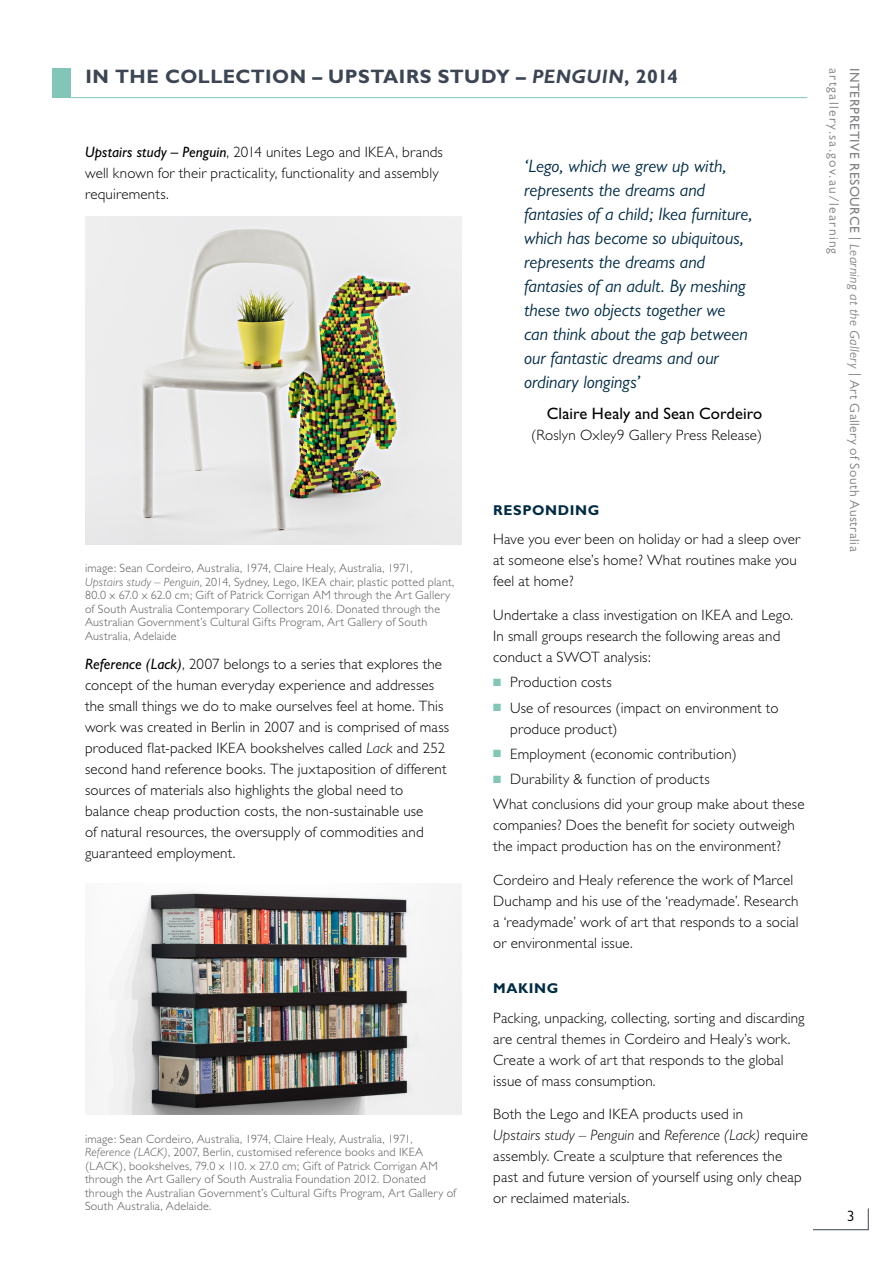
<style>
.page{position:relative;width:893px;height:1263px;background:#fff}
.page>*{position:absolute;margin:0;border:0;box-sizing:border-box;transform-origin:0 0}
.t1{font:700 19.5px "Gill Sans";letter-spacing:.02em;color:#3b4553}
.t2{font:italic 18px/24px "Gill Sans";color:#002b44}
.t3{font:16.5px "Gill Sans";letter-spacing:.005em;color:#000}
.t4{font:300 15px/21px "Gill Sans";letter-spacing:.01em;color:#000}
.t5{font:15px "Gill Sans";color:#000}
.t6{font:700 14.25px "Gill Sans";letter-spacing:.04em;color:#002b44}
.t7{font:13.5px/20.9px "Gill Sans";letter-spacing:.045em;color:#808285}
.t8{font:300 12px/13.5px "Gill Sans";letter-spacing:.02em;color:#58595b}
.s1{font-style:italic}
.s2{font-weight:400;font-style:italic}
.s3{color:#82c6b7}
.s4{font-style:inherit}
</style>
<div class="page">
<svg style="left:71px;top:97px;width:737px;height:1px"></svg>
<div style="left:52px;top:68px;width:19px;height:30px;background:#82c6b7"></div>
<img style="left:85px;top:217px;width:376px;height:327px">
<img style="left:85px;top:884px;width:376px;height:230px">
<svg style="left:813px;top:1208px;width:56px;height:22px"></svg>
<h1 class="t1" style="left:85px;top:65px;width:594px">IN THE COLLECTION – UPSTAIRS STUDY – <span class="s1">PENGUIN</span>, 2014</h1>
<p class="t4" style="left:85px;top:142px;width:359px"><span class="s2">Upstairs study – Penguin</span>, 2014 unites Lego and IKEA, brands well known for their practicality, functionality and assembly requirements.</p>
<p class="t8" style="left:85px;top:562px;width:371px">image: Sean Cordeiro, Australia, 1974, Claire Healy, Australia, 1971,<br><span class="s1">Upstairs study – Penguin</span>, 2014, Sydney, Lego, IKEA chair, plastic potted plant, 80.0 x 67.0 x 62.0 cm; Gift of Patrick Corrigan AM through the Art Gallery of South Australia Contemporary Collectors 2016. Donated through the Australian Government’s Cultural Gifts Program, Art Gallery of South Australia, Adelaide</p>
<p class="t4" style="left:85px;top:654px;width:366px"><span class="s2">Reference (Lack)</span>, 2007 belongs to a series that explores the concept of the human everyday experience and addresses the small things we do to make ourselves feel at home. This work was created in Berlin in 2007 and is comprised of mass produced flat-packed IKEA bookshelves called <span class="s1">Lack</span> and 252 second hand reference books. The juxtaposition of different sources of materials also highlights the global need to balance cheap production costs, the non-sustainable use<br>of natural resources, the oversupply of commodities and guaranteed employment.</p>
<p class="t8" style="left:85px;top:1132px;width:373px">image: Sean Cordeiro, Australia, 1974, Claire Healy, Australia, 1971, <span class="s1">Reference (LACK)</span>, 2007, Berlin, customised reference books and IKEA (LACK), bookshelves, 79.0 x 110. x 27.0 cm; Gift of Patrick Corrigan AM through the Art Gallery of South Australia Foundation 2012. Donated through the Australian Government’s Cultural Gifts Program, Art Gallery of South Australia, Adelaide.</p>
<p class="t2" style="left:524px;top:154px;width:230px">‘Lego, which we grew up with, represents the dreams and fantasies of a child; Ikea furniture, which has become so ubiquitous, represents the dreams and fantasies of an adult. By meshing these two objects together we can think about the gap between our fantastic dreams and our ordinary longings’</p>
<p class="t3" style="left:547px;top:404px;width:217px">Claire Healy and Sean Cordeiro</p>
<p class="t4" style="left:531px;top:425px;width:233px">(Roslyn Oxley9 Gallery Press Release)</p>
<p class="t6" style="left:493px;top:502px;width:108px">RESPONDING</p>
<p class="t4" style="left:493px;top:529px;width:308px">Have you ever been on holiday or had a sleep over at someone else’s home? What routines make you feel at home?</p>
<p class="t4" style="left:493px;top:605px;width:301px">Undertake a class investigation on IKEA and Lego.<br>In small groups research the following areas and conduct a SWOT analysis:</p>
<p class="t4" style="left:493px;top:672px;width:120px"><span class="s3">■</span> Production costs</p>
<p class="t4" style="left:510px;top:697px;width:270px;text-indent:-17px"><span class="s3">■</span> Use of resources (impact on environment to produce product)</p>
<p class="t4" style="left:493px;top:743px;width:245px"><span class="s3">■</span> Employment (economic contribution)</p>
<p class="t4" style="left:493px;top:767px;width:313px;line-height:25.2px"><span class="s3">■</span> Durability &amp; function of products<br>What conclusions did your group make about these</p>
<p class="t4" style="left:493px;top:815px;width:303px">companies? Does the benefit for society outweigh the impact production has on the environment?</p>
<p class="t4" style="left:493px;top:870px;width:307px">Cordeiro and Healy reference the work of Marcel Duchamp and his use of the ‘readymade’. Research a ‘readymade’ work of art that responds to a social or environmental issue.</p>
<p class="t6" style="left:493px;top:980px;width:67px">MAKING</p>
<p class="t4" style="left:493px;top:1007px;width:313px">Packing, unpacking, collecting, sorting and discarding are central themes in Cordeiro and Healy’s work.<br>Create a work of art that responds to the global issue of mass consumption.</p>
<p class="t4" style="left:493px;top:1104px;width:316px">Both the Lego and IKEA products used in<br><span class="s1">Upstairs study – Penguin</span> and <span class="s1">Reference (Lack)</span> require assembly. Create a sculpture that references the past and future version of yourself using only cheap or reclaimed materials.</p>
<p class="t7" style="left:865px;top:68px;width:485px;rotate:90deg"><span class="s4">INTERPRETIVE RESOURCE</span> | <span class="s1">Learning at the Gallery</span> | Art Gallery of South Australia artgallery.sa.gov.au/learning</p>
<p class="t5" style="left:847px;top:1207px;width:9px">3</p>
</div>
